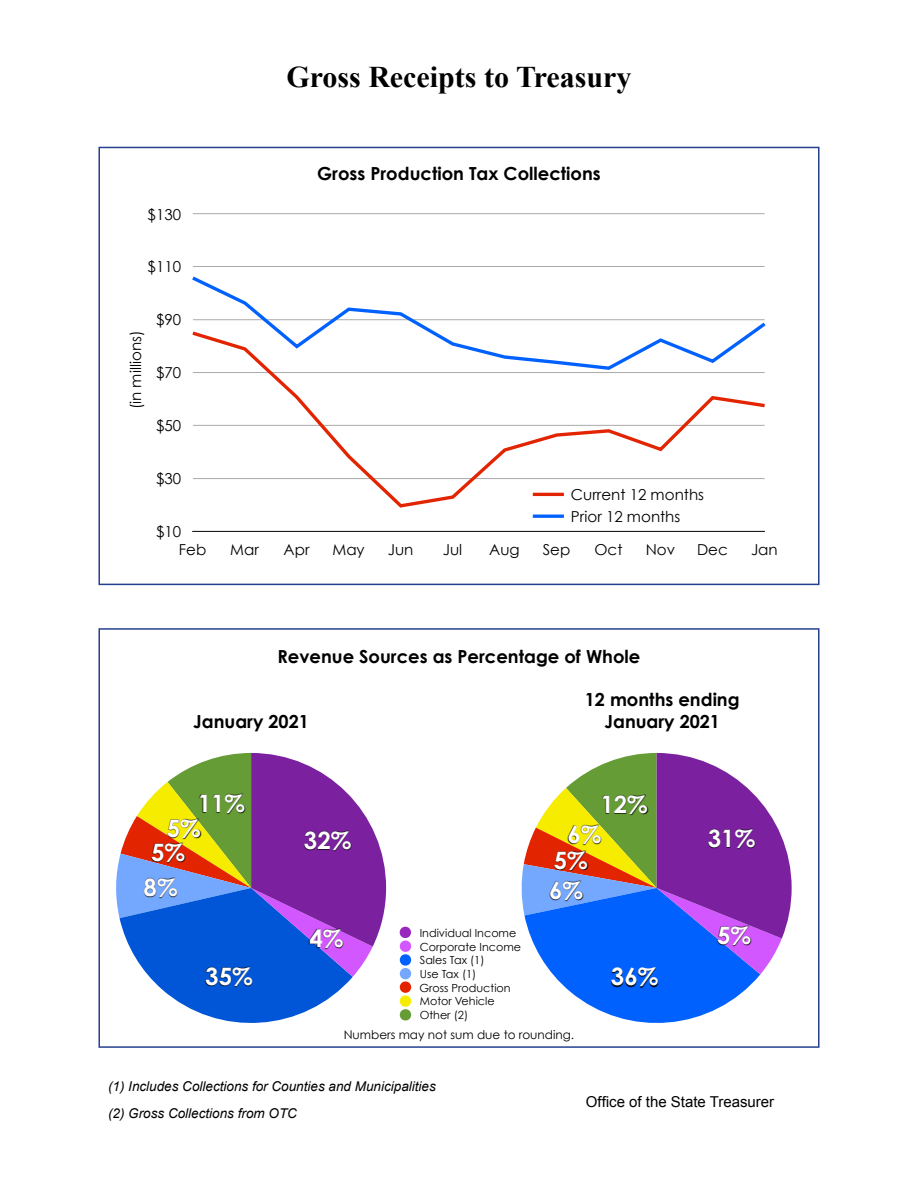
<style>
.page{position:relative;width:918px;height:1188px;background:#fff}
.page>*{position:absolute;margin:0;border:0;box-sizing:border-box;transform-origin:0 0}
.t1{font:700 30px "Times New Roman";color:#000}
.t2{font:700 24px/29.7px "Century Gothic";color:#fff}
.t3{font:700 18px "Century Gothic";color:#000}
.t4{font:15.15px "Century Gothic";color:#000}
.t5{font:15px "Arial";color:#000}
.t6{font:italic 13.5px "Arial";color:#000}
.t7{font:12px "Century Gothic";color:#000}
.t8{font:11.1px/13.6px "Century Gothic";color:#000}
</style>
<div class="page">
<div style="left:98px;top:147px;width:722px;height:438px;border:2px solid #25408f"></div>
<div style="left:98px;top:628px;width:722px;height:420px;border:2px solid #25408f"></div>
<svg style="left:399px;top:926px;width:13px;height:95px"></svg>
<hr style="left:193px;top:266px;width:572px;height:1px;background:#aaa">
<hr style="left:193px;top:213px;width:572px;height:1px;background:#aaa">
<hr style="left:193px;top:531px;width:571px;height:1px;background:#000">
<svg style="left:193px;top:372px;width:572px;height:136px"></svg>
<svg style="left:192px;top:276px;width:574px;height:96px"></svg>
<hr style="left:533px;top:493px;width:31px;height:3px;background:#e32400">
<hr style="left:533px;top:515px;width:31px;height:3px;background:#0061fe">
<svg style="left:116px;top:753px;width:270px;height:270px"></svg>
<img style="left:199px;top:794px;width:46px;height:21px">
<img style="left:166px;top:819px;width:35px;height:21px">
<img style="left:151px;top:843px;width:34px;height:21px">
<img style="left:143px;top:878px;width:35px;height:21px">
<img style="left:205px;top:967px;width:48px;height:21px">
<img style="left:309px;top:929px;width:35px;height:21px">
<img style="left:303px;top:831px;width:49px;height:21px">
<svg style="left:522px;top:753px;width:270px;height:270px"></svg>
<img style="left:601px;top:795px;width:47px;height:21px">
<img style="left:568px;top:825px;width:34px;height:21px">
<img style="left:553px;top:851px;width:35px;height:21px">
<img style="left:549px;top:880px;width:35px;height:21px">
<img style="left:611px;top:967px;width:48px;height:21px">
<img style="left:717px;top:925px;width:35px;height:21px">
<img style="left:707px;top:829px;width:49px;height:21px">
<p class="t1" style="left:286px;top:56px;width:347px">Gross Receipts to Treasury</p>
<p class="t4" style="left:148px;top:205px;width:35px">$130</p>
<p class="t4" style="left:148px;top:258px;width:35px">$110</p>
<p class="t4" style="left:126px;top:409px;width:80px;rotate:-90deg">(in millions)</p>
<p class="t4" style="left:156px;top:311px;width:27px">$90</p>
<p class="t4" style="left:156px;top:364px;width:27px">$70</p>
<p class="t4" style="left:156px;top:417px;width:27px">$50</p>
<p class="t4" style="left:156px;top:470px;width:27px">$30</p>
<p class="t4" style="left:156px;top:523px;width:27px">$10</p>
<p class="t3" style="left:317px;top:162px;width:285px">Gross Production Tax Collections</p>
<p class="t4" style="left:571px;top:486px;width:135px">Current 12 months</p>
<p class="t4" style="left:571px;top:507px;width:111px">Prior 12 months</p>
<p class="t4" style="left:179px;top:541px;width:29px">Feb</p>
<p class="t4" style="left:230px;top:541px;width:30px">Mar</p>
<p class="t4" style="left:284px;top:541px;width:27px">Apr</p>
<p class="t4" style="left:332px;top:541px;width:34px">May</p>
<p class="t4" style="left:388px;top:541px;width:27px">Jun</p>
<p class="t4" style="left:443px;top:541px;width:21px">Jul</p>
<p class="t4" style="left:489px;top:541px;width:32px">Aug</p>
<p class="t4" style="left:543px;top:541px;width:29px">Sep</p>
<p class="t4" style="left:594px;top:541px;width:29px">Oct</p>
<p class="t4" style="left:646px;top:541px;width:31px">Nov</p>
<p class="t4" style="left:697px;top:541px;width:32px">Dec</p>
<p class="t4" style="left:751px;top:541px;width:28px">Jan</p>
<p class="t3" style="left:278px;top:645px;width:364px">Revenue Sources as Percentage of Whole</p>
<p class="t3" style="left:193px;top:710px;width:117px">January 2021</p>
<p class="t3" style="left:585px;top:688px;width:156px">12 months ending</p>
<p class="t3" style="left:604px;top:710px;width:117px">January 2021</p>
<p class="t2" style="left:198px;top:788px;width:49px">11%</p>
<p class="t2" style="left:167px;top:813px;width:36px">5%</p>
<p class="t2" style="left:151px;top:837px;width:36px">5%</p>
<p class="t2" style="left:144px;top:872px;width:36px">8%</p>
<p class="t2" style="left:304px;top:825px;width:49px">32%</p>
<p class="t2" style="left:568px;top:789px;width:82px;text-indent:33px">12%<br>6%</p>
<p class="t2" style="left:549px;top:845px;width:40px">5%<br>6%</p>
<p class="t2" style="left:708px;top:823px;width:49px">31%</p>
<p class="t2" style="left:205px;top:961px;width:49px">35%</p>
<p class="t2" style="left:310px;top:923px;width:36px">4%</p>
<p class="t8" style="left:420px;top:926px;width:103px">Individual Income<br>Corporate Income<br>Sales Tax (1)<br>Use Tax (1)<br>Gross Production<br>Motor Vehicle<br>Other (2)</p>
<p class="t2" style="left:611px;top:961px;width:49px">36%</p>
<p class="t2" style="left:717px;top:920px;width:36px">5%</p>
<p class="t7" style="left:344px;top:1027px;width:232px">Numbers may not sum due to rounding.</p>
<p class="t6" style="left:108px;top:1078px;width:329px">(1) Includes Collections for Counties and Municipalities</p>
<p class="t6" style="left:108px;top:1105px;width:191px">(2) Gross Collections from OTC</p>
<p class="t5" style="left:586px;top:1092px;width:190px">Office of the State Treasurer</p>
</div>
